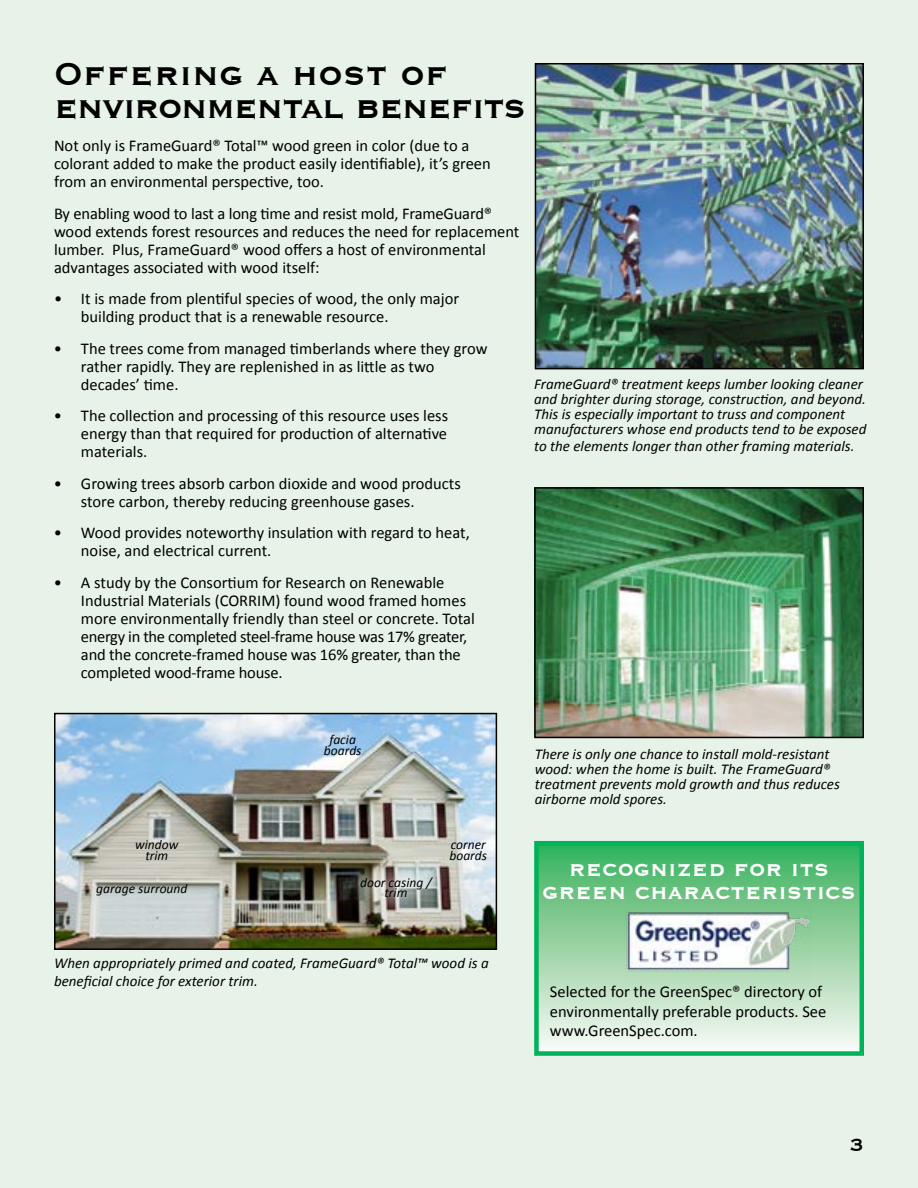
<style>
.page{position:relative;width:918px;height:1188px;background:#e7f3e8}
.page>*{position:absolute;margin:0;border:0;box-sizing:border-box;transform-origin:0 0}
.t1{font:700 40.5px/33.6px "Copperplate Gothic BT";letter-spacing:-.04em;color:#000}
.t2{font:700 27px/22.5px "Copperplate Gothic BT";color:#fff;text-align:center}
.t3{font:700 22.5px "Copperplate Gothic BT";color:#000}
.t4{font:16.5px/18px "Calibri";color:#000}
.t5{font:italic 15px/15px "Calibri";color:#000}
.t6{font:italic 13.5px/10.5px "Calibri";color:#000;text-align:center}
</style>
<div class="page">
<div style="left:536px;top:843px;width:326px;height:211px;background:linear-gradient(to bottom,#37b05a,#fffaf6)"></div>
<div style="left:534px;top:841px;width:330px;height:215px;border:4px solid #00b25a"></div>
<img style="left:537px;top:490px;width:324px;height:245px">
<div style="left:534px;top:487px;width:330px;height:251px;border:2px solid #000"></div>
<img style="left:538px;top:66px;width:323px;height:300px">
<div style="left:535px;top:63px;width:329px;height:306px;border:2px solid #000"></div>
<img style="left:625px;top:900px;width:187px;height:83px">
<img style="left:57px;top:716px;width:437px;height:231px">
<div style="left:54px;top:713px;width:443px;height:237px;border:2px solid #000"></div>
<div style="left:344px;top:861px;width:106px;height:54px;background:#fff;opacity:.74"></div>
<h1 class="t1" style="left:54px;top:56px;width:474px">Offering a host of environmental benefits</h1>
<p class="t4" style="left:54px;top:137px;width:438px">Not only is FrameGuard® Total™ wood green in color (due to a colorant added to make the product easily identifiable), it’s green from an environmental perspective, too.</p>
<p class="t4" style="left:54px;top:204px;width:467px">By enabling wood to last a long time and resist mold, FrameGuard® wood extends forest resources and reduces the need for replacement lumber. Plus, FrameGuard® wood offers a host of environmental advantages associated with wood itself:</p>
<p class="t4" style="left:81px;top:290px;width:380px;text-indent:-27px">• It is made from plentiful species of wood, the only major building product that is a renewable resource.</p>
<p class="t4" style="left:81px;top:339px;width:408px;text-indent:-27px">• The trees come from managed timberlands where they grow rather rapidly. They are replenished in as little as two decades’ time.</p>
<p class="t4" style="left:81px;top:407px;width:369px;text-align:justify;text-indent:-27px">• The collection and processing of this resource uses less energy than that required for production of alternative materials.</p>
<p class="t4" style="left:81px;top:474px;width:381px;text-indent:-27px">• Growing trees absorb carbon dioxide and wood products store carbon, thereby reducing greenhouse gases.</p>
<p class="t4" style="left:81px;top:524px;width:390px;text-indent:-27px">• Wood provides noteworthy insulation with regard to heat, noise, and electrical current.</p>
<p class="t4" style="left:81px;top:573px;width:395px;text-indent:-27px">• A study by the Consortium for Research on Renewable Industrial Materials (CORRIM) found wood framed homes more environmentally friendly than steel or concrete. Total energy in the completed steel-frame house was 17% greater, and the concrete-framed house was 16% greater, than the completed wood-frame house.</p>
<p class="t5" style="left:534px;top:376px;width:334px">FrameGuard® treatment keeps lumber looking cleaner and brighter during storage, construction, and beyond.<br>This is especially important to truss and component manufacturers whose end products tend to be exposed</p>
<p class="t5" style="left:534px;top:438px;width:322px">to the elements longer than other framing materials.</p>
<p class="t6" style="left:135px;top:839px;width:45px">window trim</p>
<p class="t6" style="left:96px;top:883px;width:93px">garage surround</p>
<p class="t6" style="left:324px;top:734px;width:39px">facia boards</p>
<p class="t6" style="left:360px;top:876px;width:73px">door casing / trim</p>
<p class="t6" style="left:449px;top:839px;width:39px;text-align:left">corner boards</p>
<p class="t5" style="left:535px;top:746px;width:307px">There is only one chance to install mold-resistant wood: when the home is built. The FrameGuard® treatment prevents mold growth and thus reduces airborne mold spores.</p>
<h2 class="t2" style="left:542px;top:857px;width:315px">recognized for its green characteristics</h2>
<p class="t5" style="left:54px;top:953px;width:436px;line-height:18px">When appropriately primed and coated, FrameGuard® Total™ wood is a beneficial choice for exterior trim.</p>
<p class="t4" style="left:550px;top:981px;width:278px;line-height:19.8px">Selected for the GreenSpec® directory of environmentally preferable products. See www.GreenSpec.com.</p>
<h3 class="t3" style="left:850px;top:1133px;width:16px">3</h3>
</div>
